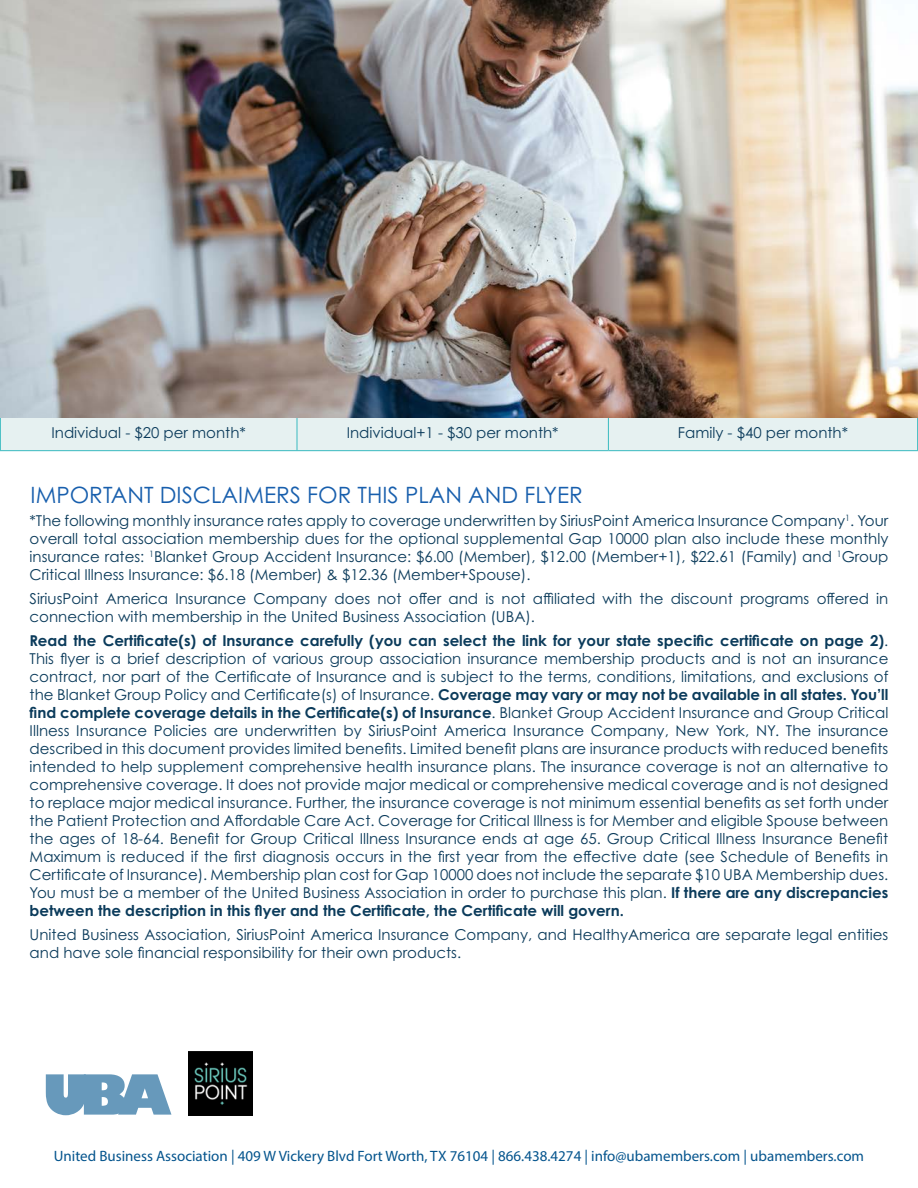
<style>
.page{position:relative;width:918px;height:1188px;background:#fff}
.page>*{position:absolute;margin:0;border:0;box-sizing:border-box;transform-origin:0 0}
.t1{font:800 54px "Gill Sans";color:#6799bb}
.t2{font:22.5px "Century Gothic Pro";color:#185fad}
.t3{font:15px/18px "Century Gothic Pro";color:#0b3b5b;text-align:justify}
.t4{font:15px "Myriad Pro";color:#04548d}
.s1{font-weight:700}
</style>
<div class="page">
<img style="left:189px;top:1051px;width:64px;height:64px">
<div style="left:1px;top:418px;width:916px;height:32px;background:#e6f1f1"></div>
<hr style="left:0;top:415px;width:1px;height:35px;background:#39bac0">
<hr style="left:297px;top:415px;width:1px;height:35px;background:#39bac0">
<hr style="left:608px;top:415px;width:1px;height:35px;background:#39bac0">
<hr style="left:917px;top:415px;width:1px;height:35px;background:#39bac0">
<hr style="left:0;top:450px;width:297px;height:1px;background:#39bac0">
<hr style="left:297px;top:450px;width:311px;height:1px;background:#39bac0">
<hr style="left:608px;top:450px;width:310px;height:1px;background:#39bac0">
<img style="left:0;top:0;width:918px;height:418px">
<p class="t3" style="left:51px;top:423px;width:196px">Individual - $20 per month*</p>
<p class="t3" style="left:347px;top:423px;width:213px">Individual+1 - $30 per month*</p>
<p class="t3" style="left:678px;top:423px;width:172px">Family - $40 per month*</p>
<p class="t2" style="left:31px;top:481px;width:554px">IMPORTANT DISCLAIMERS FOR THIS PLAN AND FLYER</p>
<p class="t3" style="left:30px;top:511px;width:860px">*The following monthly insurance rates apply to coverage underwritten by SiriusPoint America Insurance Company<sup>1</sup>. Your overall total association membership dues for the optional supplemental Gap 10000 plan also include these monthly insurance rates: <sup>1</sup>Blanket Group Accident Insurance: $6.00 (Member), $12.00 (Member+1), $22.61 (Family) and <sup>1</sup>Group Critical Illness Insurance: $6.18 (Member) &amp; $12.36 (Member+Spouse).</p>
<p class="t3" style="left:30px;top:589px;width:860px">SiriusPoint America Insurance Company does not offer and is not affiliated with the discount programs offered in connection with membership in the United Business Association (UBA).</p>
<p class="t3" style="left:30px;top:631px;width:860px"><span class="s1">Read the Certificate(s) of Insurance carefully (you can select the link for your state specific certificate on page 2)</span>.<br>This flyer is a brief description of various group association insurance membership products and is not an insurance contract, nor part of the Certificate of Insurance and is subject to the terms, conditions, limitations, and exclusions of the Blanket Group Policy and Certificate(s) of Insurance. <span class="s1">Coverage may vary or may not be available in all states. You’ll find complete coverage details in the Certificate(s) of Insurance</span>. Blanket Group Accident Insurance and Group Critical Illness Insurance Policies are underwritten by SiriusPoint America Insurance Company, New York, NY. The insurance described in this document provides limited benefits. Limited benefit plans are insurance products with reduced benefits intended to help supplement comprehensive health insurance plans. The insurance coverage is not an alternative to comprehensive coverage. It does not provide major medical or comprehensive medical coverage and is not designed to replace major medical insurance. Further, the insurance coverage is not minimum essential benefits as set forth under the Patient Protection and Affordable Care Act. Coverage for Critical Illness is for Member and eligible Spouse between the ages of 18-64. Benefit for Group Critical Illness Insurance ends at age 65. Group Critical Illness Insurance Benefit Maximum is reduced if the first diagnosis occurs in the first year from the effective date (see Schedule of Benefits in Certificate of Insurance). Membership plan cost for Gap 10000 does not include the separate $10 UBA Membership dues.<br>You must be a member of the United Business Association in order to purchase this plan. <span class="s1">If there are any discrepancies between the description in this flyer and the Certificate, the Certificate will govern.</span></p>
<p class="t3" style="left:30px;top:925px;width:860px">United Business Association, SiriusPoint America Insurance Company, and HealthyAmerica are separate legal entities and have sole financial responsibility for their own products.</p>
<p class="t1" style="left:42px;top:1053px;width:131px">UBA</p>
<p class="t4" style="left:54px;top:1147px;width:812px">United Business Association | 409 W Vickery Blvd Fort Worth, TX 76104 | 866.438.4274 | info@ubamembers.com | ubamembers.com</p>
</div>
